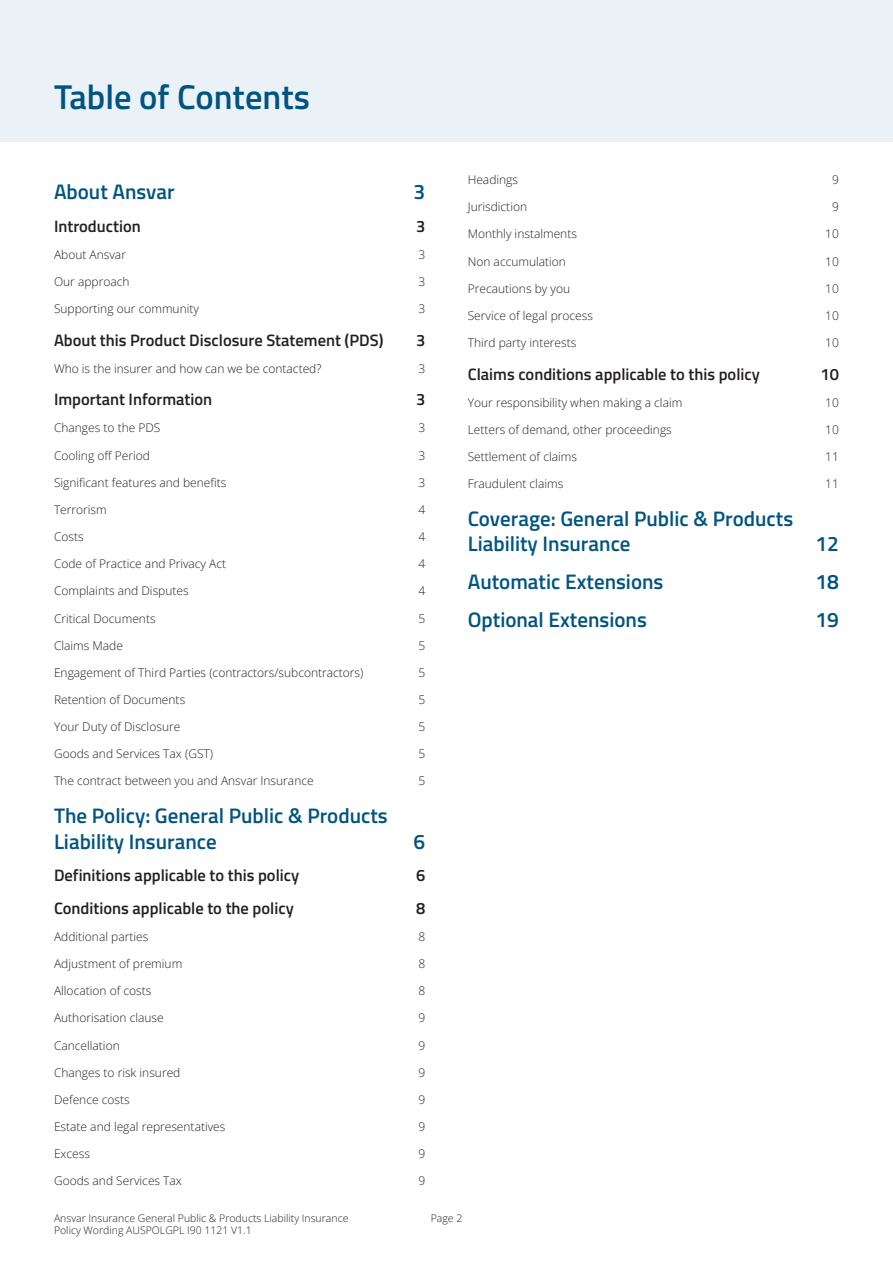
<style>
.page{position:relative;width:893px;height:1263px;background:#fff}
.page>*{position:absolute;margin:0;border:0;box-sizing:border-box;transform-origin:0 0}
.Title_copy{font:600 34.5px "Titillium Web";color:#005480}
.Heading{font:600 21px/25.2px "Titillium Web";color:#005480}
.t1{font:600 16.5px "Titillium Web";color:#231f20}
.t2{font:300 12px "Open Sans";color:#231f20}
.t3{font:300 10.5px "Open Sans";color:#231f20}
</style>
<div class="page">
<div style="left:0;top:0;width:893px;height:142px;background:#eaf1f7"></div>
<p class="Title_copy" style="left:54px;top:71px;width:257px">Table of Contents</p>
<p class="Heading" style="left:54px;top:178px;width:122px">About Ansvar</p>
<p class="Heading" style="left:413px;top:178px;width:13px">3</p>
<p class="t1" style="left:54px;top:213px;width:88px">Introduction</p>
<p class="t1" style="left:416px;top:213px;width:11px">3</p>
<p class="t2" style="left:54px;top:246px;width:74px">About Ansvar</p>
<p class="t2" style="left:418px;top:246px;width:8px">3</p>
<p class="t2" style="left:54px;top:273px;width:77px">Our approach</p>
<p class="t2" style="left:418px;top:273px;width:8px">3</p>
<p class="t2" style="left:54px;top:300px;width:146px">Supporting our community</p>
<p class="t2" style="left:418px;top:300px;width:8px">3</p>
<p class="t1" style="left:54px;top:327px;width:331px">About this Product Disclosure Statement (PDS)</p>
<p class="t1" style="left:416px;top:327px;width:11px">3</p>
<p class="t2" style="left:54px;top:360px;width:269px">Who is the insurer and how can we be contacted?</p>
<p class="t2" style="left:418px;top:360px;width:8px">3</p>
<p class="t1" style="left:54px;top:387px;width:160px">Important Information</p>
<p class="t1" style="left:416px;top:387px;width:11px">3</p>
<p class="t2" style="left:54px;top:420px;width:108px">Changes to the PDS</p>
<p class="t2" style="left:418px;top:420px;width:8px">3</p>
<p class="t2" style="left:54px;top:447px;width:97px">Cooling off Period</p>
<p class="t2" style="left:418px;top:447px;width:8px">3</p>
<p class="t2" style="left:54px;top:474px;width:174px">Significant features and benefits</p>
<p class="t2" style="left:418px;top:474px;width:8px">3</p>
<p class="t2" style="left:54px;top:501px;width:54px">Terrorism</p>
<p class="t2" style="left:418px;top:501px;width:8px">4</p>
<p class="t2" style="left:54px;top:528px;width:31px">Costs</p>
<p class="t2" style="left:418px;top:528px;width:8px">4</p>
<p class="t2" style="left:54px;top:556px;width:174px">Code of Practice and Privacy Act</p>
<p class="t2" style="left:418px;top:556px;width:8px">4</p>
<p class="t2" style="left:54px;top:583px;width:136px">Complaints and Disputes</p>
<p class="t2" style="left:418px;top:583px;width:8px">4</p>
<p class="t2" style="left:54px;top:610px;width:103px">Critical Documents</p>
<p class="t2" style="left:418px;top:610px;width:8px">5</p>
<p class="t2" style="left:54px;top:637px;width:70px">Claims Made</p>
<p class="t2" style="left:418px;top:637px;width:8px">5</p>
<p class="t2" style="left:54px;top:664px;width:311px">Engagement of Third Parties (contractors/subcontractors)</p>
<p class="t2" style="left:418px;top:664px;width:8px">5</p>
<p class="t2" style="left:54px;top:691px;width:133px">Retention of Documents</p>
<p class="t2" style="left:418px;top:691px;width:8px">5</p>
<p class="t2" style="left:54px;top:719px;width:128px">Your Duty of Disclosure</p>
<p class="t2" style="left:418px;top:719px;width:8px">5</p>
<p class="t2" style="left:54px;top:746px;width:161px">Goods and Services Tax (GST)</p>
<p class="t2" style="left:418px;top:746px;width:8px">5</p>
<p class="t2" style="left:54px;top:773px;width:261px">The contract between you and Ansvar Insurance</p>
<p class="t2" style="left:418px;top:773px;width:8px">5</p>
<p class="Heading" style="left:54px;top:802px;width:335px">The Policy: General Public &amp; Products<br>Liability Insurance</p>
<p class="Heading" style="left:413px;top:828px;width:13px">6</p>
<p class="t1" style="left:54px;top:863px;width:247px">Definitions applicable to this policy</p>
<p class="t1" style="left:416px;top:863px;width:11px">6</p>
<p class="t1" style="left:54px;top:895px;width:241px">Conditions applicable to the policy</p>
<p class="t1" style="left:416px;top:895px;width:11px">8</p>
<p class="t2" style="left:54px;top:928px;width:96px">Additional parties</p>
<p class="t2" style="left:418px;top:928px;width:8px">8</p>
<p class="t2" style="left:54px;top:955px;width:130px">Adjustment of premium</p>
<p class="t2" style="left:418px;top:955px;width:8px">8</p>
<p class="t2" style="left:54px;top:983px;width:99px">Allocation of costs</p>
<p class="t2" style="left:418px;top:983px;width:8px">8</p>
<p class="t2" style="left:54px;top:1010px;width:111px">Authorisation clause</p>
<p class="t2" style="left:418px;top:1010px;width:8px">9</p>
<p class="t2" style="left:54px;top:1037px;width:67px">Cancellation</p>
<p class="t2" style="left:418px;top:1037px;width:8px">9</p>
<p class="t2" style="left:54px;top:1064px;width:128px">Changes to risk insured</p>
<p class="t2" style="left:418px;top:1064px;width:8px">9</p>
<p class="t2" style="left:54px;top:1091px;width:77px">Defence costs</p>
<p class="t2" style="left:418px;top:1091px;width:8px">9</p>
<p class="t2" style="left:54px;top:1118px;width:173px">Estate and legal representatives</p>
<p class="t2" style="left:418px;top:1118px;width:8px">9</p>
<p class="t2" style="left:54px;top:1145px;width:38px">Excess</p>
<p class="t2" style="left:418px;top:1145px;width:8px">9</p>
<p class="t2" style="left:54px;top:1173px;width:129px">Goods and Services Tax</p>
<p class="t2" style="left:418px;top:1173px;width:8px">9</p>
<p class="t2" style="left:468px;top:172px;width:52px">Headings</p>
<p class="t2" style="left:832px;top:172px;width:8px">9</p>
<p class="t2" style="left:468px;top:199px;width:61px">Jurisdiction</p>
<p class="t2" style="left:832px;top:199px;width:8px">9</p>
<p class="t2" style="left:468px;top:226px;width:111px">Monthly instalments</p>
<p class="t2" style="left:825px;top:226px;width:15px">10</p>
<p class="t2" style="left:468px;top:253px;width:100px">Non accumulation</p>
<p class="t2" style="left:825px;top:253px;width:15px">10</p>
<p class="t2" style="left:468px;top:280px;width:104px">Precautions by you</p>
<p class="t2" style="left:825px;top:280px;width:15px">10</p>
<p class="t2" style="left:468px;top:307px;width:127px">Service of legal process</p>
<p class="t2" style="left:825px;top:307px;width:15px">10</p>
<p class="t2" style="left:468px;top:334px;width:110px">Third party interests</p>
<p class="t2" style="left:825px;top:334px;width:15px">10</p>
<p class="t1" style="left:468px;top:361px;width:294px">Claims conditions applicable to this policy</p>
<p class="t1" style="left:820px;top:361px;width:20px">10</p>
<p class="t2" style="left:468px;top:394px;width:216px">Your responsibility when making a claim</p>
<p class="t2" style="left:825px;top:394px;width:15px">10</p>
<p class="t2" style="left:468px;top:421px;width:206px">Letters of demand, other proceedings</p>
<p class="t2" style="left:825px;top:421px;width:15px">10</p>
<p class="t2" style="left:468px;top:449px;width:111px">Settlement of claims</p>
<p class="t2" style="left:825px;top:449px;width:15px">11</p>
<p class="t2" style="left:468px;top:476px;width:97px">Fraudulent claims</p>
<p class="t2" style="left:825px;top:476px;width:15px">11</p>
<p class="Heading" style="left:468px;top:505px;width:327px">Coverage: General Public &amp; Products<br>Liability Insurance</p>
<p class="Heading" style="left:815px;top:530px;width:25px">12</p>
<p class="Heading" style="left:468px;top:568px;width:197px">Automatic Extensions</p>
<p class="Heading" style="left:815px;top:568px;width:25px">18</p>
<p class="Heading" style="left:468px;top:606px;width:181px">Optional Extensions</p>
<p class="Heading" style="left:815px;top:606px;width:25px">19</p>
<p class="t3" style="left:54px;top:1211px;width:296px">Ansvar Insurance General Public &amp; Products Liability Insurance</p>
<p class="t3" style="left:431px;top:1211px;width:33px">Page 2</p>
<p class="t3" style="left:54px;top:1223px;width:199px">Policy Wording AUSPOLGPL I90 1121 V1.1</p>
</div>
